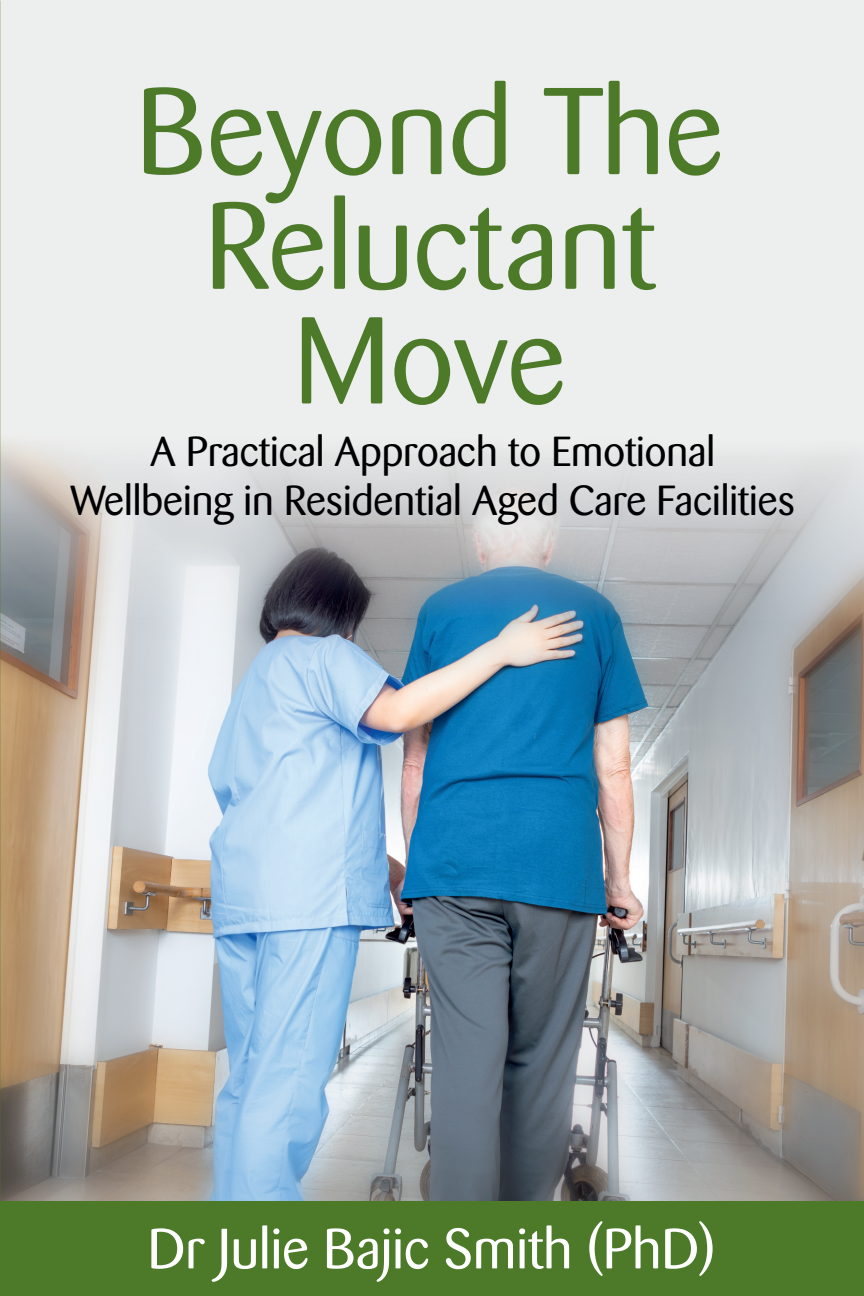
<style>
.page{position:relative;width:864px;height:1296px;background:#edeeee}
.page>*{position:absolute;margin:0;border:0;box-sizing:border-box;transform-origin:0 0}
.t1{font:122px/114.6px "Barmeno";color:#4c7a29;text-align:center}
.t2{font:56.2px "Barmeno";color:#fff}
.t3{font:41.6px/48.8px "Barmeno";color:#000002;text-align:center}
</style>
<div class="page">
<img style="left:0;top:393px;width:864px;height:808px">
<div style="left:0;top:1201px;width:864px;height:95px;background:#4c7a29"></div>
<h1 class="t1" style="left:136px;top:76px;width:589px">Beyond The<br>Reluctant<br>Move</h1>
<p class="t3" style="left:70px;top:428px;width:726px">A Practical Approach to Emotional<br>Wellbeing in Residential Aged Care Facilities</p>
<h2 class="t2" style="left:148px;top:1216px;width:569px">Dr Julie Bajic Smith (PhD)</h2>
</div>
